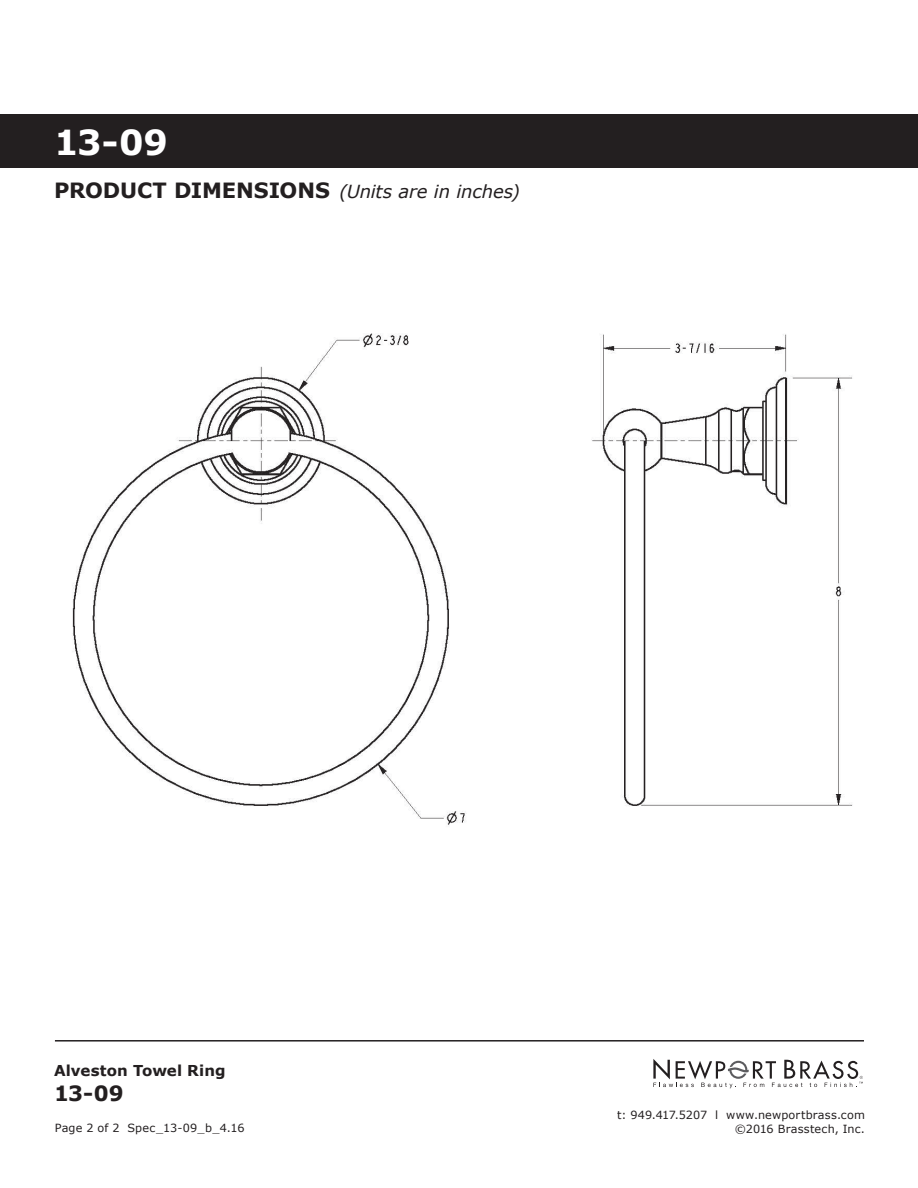
<style>
.page{position:relative;width:918px;height:1188px;background:#fff}
.page>*{position:absolute;margin:0;border:0;box-sizing:border-box;transform-origin:0 0}
.t1{font:700 34.5px "Verdana";color:#fff}
.t2{font:700 21px "Verdana";color:#231f20}
.t3{font:italic 18px "Verdana";letter-spacing:-.01em;color:#231f20}
.t4{font:700 15px "Verdana";letter-spacing:.005em;color:#231f20}
.t5{font:11.25px/13.5px "Verdana";letter-spacing:.015em;color:#231f20;text-align:right}
.s1{font-weight:700;font-style:normal;font-size:21px}
</style>
<div class="page">
<svg style="left:653px;top:1059px;width:210px;height:29px"></svg>
<hr style="left:55px;top:1040px;width:809px;height:2px;background:#231f20">
<div style="left:0;top:114px;width:918px;height:54px;background:#231f20"></div>
<img style="left:72px;top:333px;width:781px;height:492px">
<h1 class="t1" style="left:54px;top:118px;width:116px">13-09</h1>
<h3 class="t3" style="left:54px;top:179px;width:467px"><span class="s1">PRODUCT DIMENSIONS</span> (Units are in inches)</h3>
<h3 class="t4" style="left:54px;top:1060px;width:173px">Alveston Towel Ring</h3>
<h2 class="t2" style="left:54px;top:1078px;width:71px">13-09</h2>
<p class="t5" style="left:55px;top:1121px;width:191px">Page 2 of 2 Spec_13-09_b_4.16</p>
<p class="t5" style="left:617px;top:1108px;width:249px">t: 949.417.5207 l www.newportbrass.com ©2016 Brasstech, Inc.</p>
</div>
